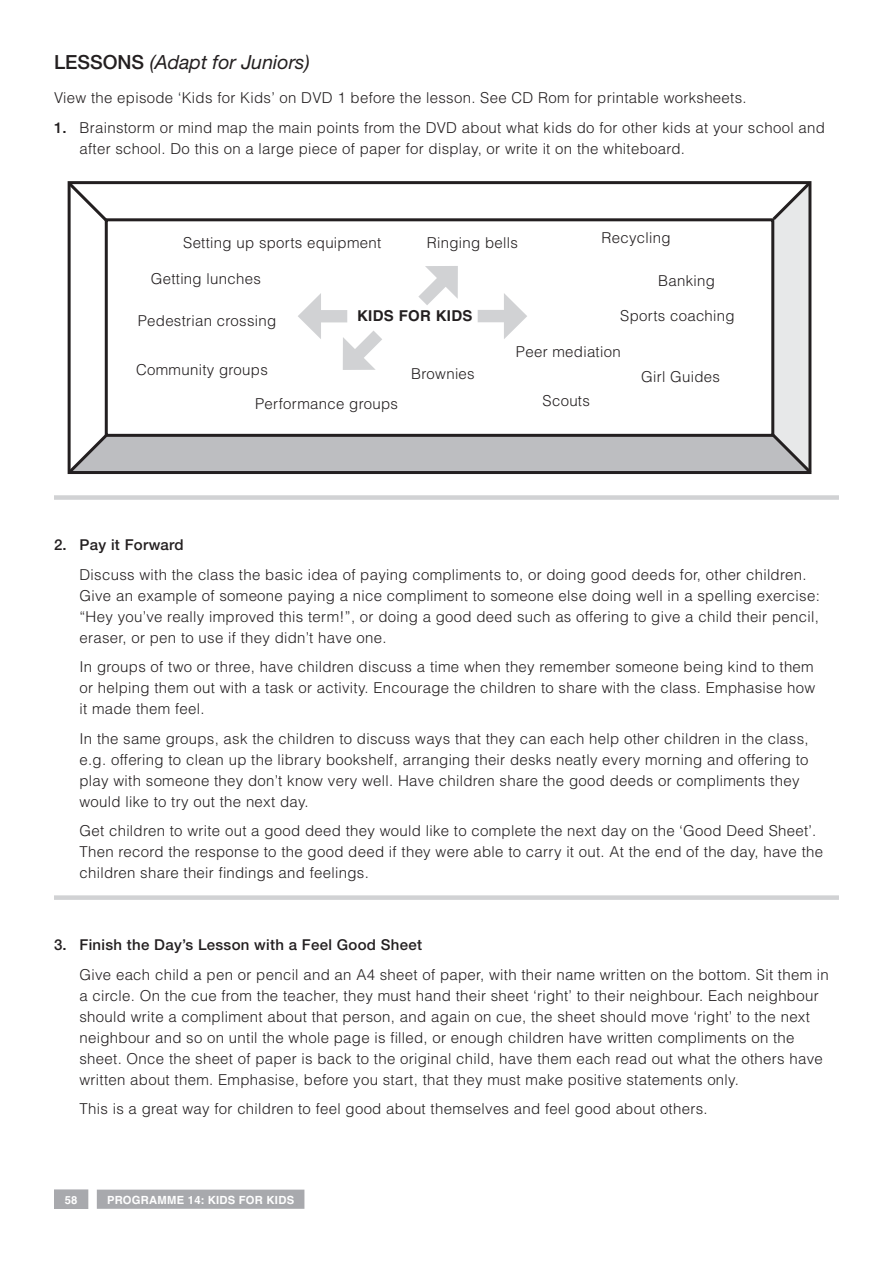
<style>
.page{position:relative;width:893px;height:1263px;background:#fff}
.page>*{position:absolute;margin:0;border:0;box-sizing:border-box;transform-origin:0 0}
.t1{font:italic 19.5px "Helvetica Neue";color:#231f20}
.t2{font:300 15px/21px "Helvetica";letter-spacing:.02em;color:#231f20}
.t3{font:500 15px "Helvetica Neue";letter-spacing:.02em;color:#231f20}
.t4{font:700 15px "Helvetica";letter-spacing:.02em;color:#231f20}
.t5{font:700 11.25px "Helvetica";letter-spacing:.02em;color:#fff}
.s1{font-weight:500;font-style:normal}
.s2{font-family:"Helvetica Neue";font-weight:500}
</style>
<div class="page">
<div style="left:54px;top:495px;width:785px;height:5px;background:#d1d2d4"></div>
<div style="left:54px;top:895px;width:785px;height:5px;background:#d1d2d4"></div>
<svg style="left:67px;top:181px;width:745px;height:293px"></svg>
<svg style="left:54px;top:1189px;width:34px;height:20px"></svg>
<svg style="left:97px;top:1189px;width:207px;height:20px;background:#abacb0"></svg>
<h1 class="t1" style="left:54px;top:55px;width:257px"><span class="s1">LESSONS</span> (Adapt for Juniors)</h1>
<p class="t2" style="left:54px;top:89px;width:694px">View the episode ‘Kids for Kids’ on DVD 1 before the lesson. See CD Rom for printable worksheets.</p>
<p class="t2" style="left:80px;top:118px;width:747px;text-indent:-26px"><span class="s2">1.</span> Brainstorm or mind map the main points from the DVD about what kids do for other kids at your school and after school. Do this on a large piece of paper for display, or write it on the whiteboard.</p>
<p class="t2" style="left:183px;top:233px;width:200px">Setting up sports equipment</p>
<p class="t2" style="left:427px;top:233px;width:93px">Ringing bells</p>
<p class="t2" style="left:601px;top:228px;width:71px">Recycling</p>
<p class="t2" style="left:151px;top:269px;width:112px">Getting lunches</p>
<p class="t2" style="left:658px;top:272px;width:58px">Banking</p>
<p class="t2" style="left:138px;top:312px;width:140px">Pedestrian crossing</p>
<p class="t2" style="left:516px;top:343px;width:106px">Peer mediation</p>
<p class="t4" style="left:357px;top:310px;width:117px">KIDS FOR KIDS</p>
<p class="t2" style="left:620px;top:307px;width:116px">Sports coaching</p>
<p class="t2" style="left:136px;top:361px;width:133px">Community groups</p>
<p class="t2" style="left:411px;top:365px;width:65px">Brownies</p>
<p class="t2" style="left:255px;top:395px;width:144px">Performance groups</p>
<p class="t2" style="left:543px;top:392px;width:49px">Scouts</p>
<p class="t2" style="left:641px;top:368px;width:80px">Girl Guides</p>
<p class="t3" style="left:54px;top:540px;width:131px">2. Pay it Forward</p>
<p class="t2" style="left:80px;top:565px;width:742px">Discuss with the class the basic idea of paying compliments to, or doing good deeds for, other children.<br>Give an example of someone paying a nice compliment to someone else doing well in a spelling exercise: “Hey you’ve really improved this term!”, or doing a good deed such as offering to give a child their pencil, eraser, or pen to use if they didn’t have one.</p>
<p class="t2" style="left:80px;top:658px;width:737px;text-align:justify">In groups of two or three, have children discuss a time when they remember someone being kind to them or helping them out with a task or activity. Encourage the children to share with the class. Emphasise how it made them feel.</p>
<p class="t2" style="left:80px;top:729px;width:731px">In the same groups, ask the children to discuss ways that they can each help other children in the class, e.g. offering to clean up the library bookshelf, arranging their desks neatly every morning and offering to play with someone they don’t know very well. Have children share the good deeds or compliments they would like to try out the next day.</p>
<p class="t2" style="left:80px;top:822px;width:745px">Get children to write out a good deed they would like to complete the next day on the ‘Good Deed Sheet’.<br>Then record the response to the good deed if they were able to carry it out. At the end of the day, have the children share their findings and feelings.</p>
<p class="t3" style="left:54px;top:940px;width:370px">3. Finish the Day’s Lesson with a Feel Good Sheet</p>
<p class="t2" style="left:80px;top:965px;width:751px">Give each child a pen or pencil and an A4 sheet of paper, with their name written on the bottom. Sit them in a circle. On the cue from the teacher, they must hand their sheet ‘right’ to their neighbour. Each neighbour should write a compliment about that person, and again on cue, the sheet should move ‘right’ to the next neighbour and so on until the whole page is filled, or enough children have written compliments on the sheet. Once the sheet of paper is back to the original child, have them each read out what the others have written about them. Emphasise, before you start, that they must make positive statements only.</p>
<p class="t2" style="left:80px;top:1100px;width:630px">This is a great way for children to feel good about themselves and feel good about others.</p>
<p class="t5" style="left:65px;top:1195px;width:14px">58</p>
<p class="t5" style="left:107px;top:1195px;width:189px">PROGRAMME 14: KIDS FOR KIDS</p>
</div>
